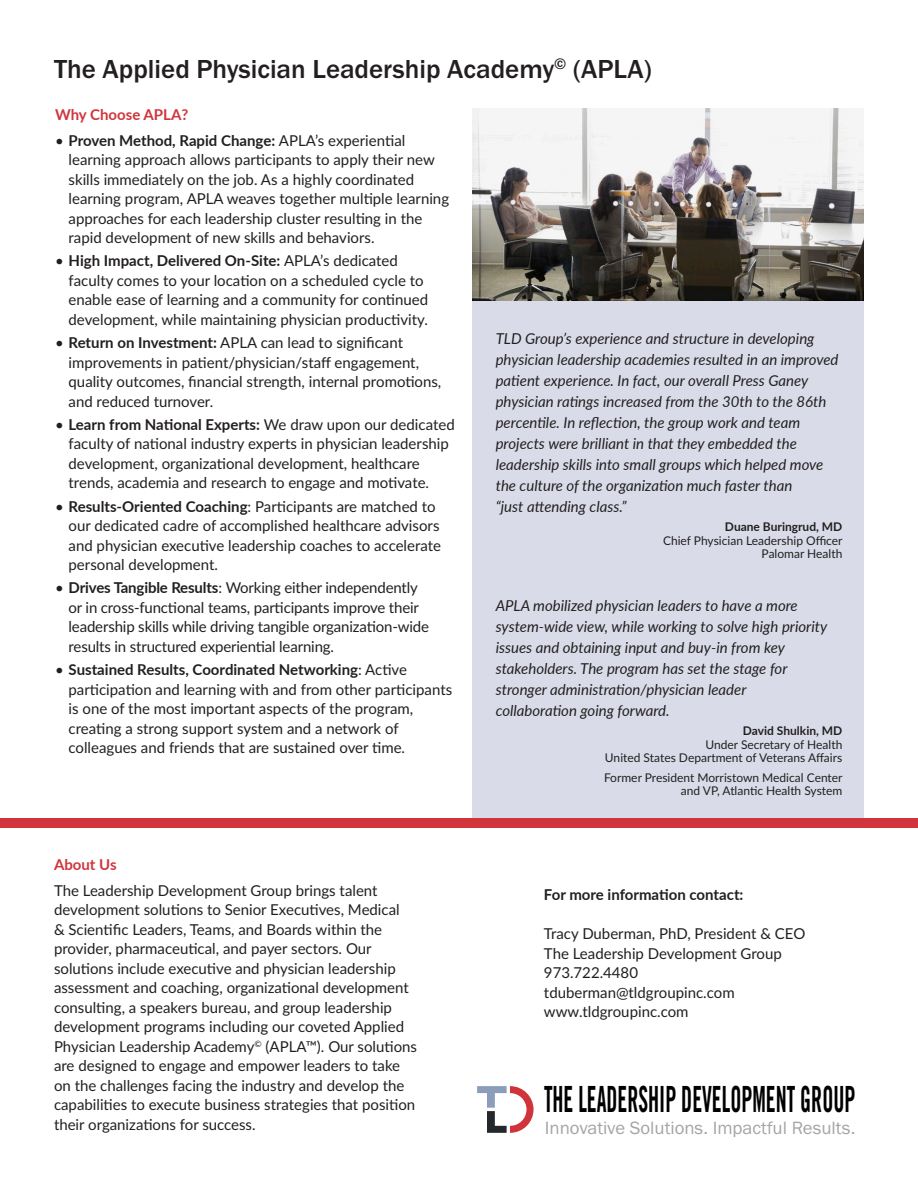
<style>
.page{position:relative;width:918px;height:1188px;background:#fff}
.page>*{position:absolute;margin:0;border:0;box-sizing:border-box;transform-origin:0 0}
.t1{font:36.15px "Trade Gothic Bold Cond Twenty";color:#000;scale:.61 1}
.t2{font:500 27px "Franklin Gothic URW";color:#231f20}
.t3{font:18.45px "Franklin Gothic URW Boo";color:#a5a5a6}
.Bullets_NEW{font:15px/19.5px "Lato";color:#231f20}
.text_NEW{font:15px/19.5px "Lato";color:#231f20}
.text_NEW-2{font:italic 15px/21px "Lato";color:#231f20}
.text_NEW-3{font:700 15px "Lato";color:#231f20}
.RedSubs_NEW{font:700 15px "Lato";color:#d1343b}
.text_NEW-4{font:12px/13.5px "Lato";color:#231f20;text-align:right}
.s1{font-weight:700}
</style>
<div class="page">
<div style="left:472px;top:108px;width:392px;height:716px;background:#d9dce8"></div>
<svg style="left:477px;top:1086px;width:57px;height:47px"></svg>
<div style="left:0;top:819px;width:918px;height:9px;background:#d1343b"></div>
<img style="left:472px;top:108px;width:392px;height:193px">
<p class="t2" style="left:54px;top:53px;width:599px">The Applied Physician Leadership Academy<sup>©</sup> (APLA)</p>
<p class="RedSubs_NEW" style="left:55px;top:104px;width:135px">Why Choose APLA?</p>
<p class="Bullets_NEW" style="left:69px;top:130px;width:382px;text-indent:-14px">• <span class="s1">Proven Method, Rapid Change:</span> APLA’s experiential learning approach allows participants to apply their new skills immediately on the job. As a highly coordinated learning program, APLA weaves together multiple learning approaches for each leadership cluster resulting in the rapid development of new skills and behaviors.</p>
<p class="Bullets_NEW" style="left:69px;top:250px;width:361px;text-indent:-14px">• <span class="s1">High Impact, Delivered On-Site:</span> APLA’s dedicated faculty comes to your location on a scheduled cycle to enable ease of learning and a community for continued development, while maintaining physician productivity.</p>
<p class="Bullets_NEW" style="left:69px;top:332px;width:374px;text-indent:-14px">• <span class="s1">Return on Investment:</span> APLA can lead to significant improvements in patient/physician/staff engagement, quality outcomes, financial strength, internal promotions, and reduced turnover.</p>
<p class="Bullets_NEW" style="left:69px;top:414px;width:388px;text-indent:-14px">• <span class="s1">Learn from National Experts:</span> We draw upon our dedicated faculty of national industry experts in physician leadership development, organizational development, healthcare trends, academia and research to engage and motivate.</p>
<p class="Bullets_NEW" style="left:69px;top:496px;width:374px;text-indent:-14px">• <span class="s1">Results-Oriented Coaching</span>: Participants are matched to our dedicated cadre of accomplished healthcare advisors and physician executive leadership coaches to accelerate personal development.</p>
<p class="Bullets_NEW" style="left:69px;top:578px;width:362px;text-indent:-14px">• <span class="s1">Drives Tangible Results</span>: Working either independently or in cross-functional teams, participants improve their leadership skills while driving tangible organization-wide results in structured experiential learning.</p>
<p class="Bullets_NEW" style="left:69px;top:659px;width:385px;text-indent:-14px">• <span class="s1">Sustained Results, Coordinated Networking</span>: Active participation and learning with and from other participants is one of the most important aspects of the program, creating a strong support system and a network of colleagues and friends that are sustained over time.</p>
<p class="RedSubs_NEW" style="left:54px;top:854px;width:64px">About Us</p>
<p class="text_NEW" style="left:54px;top:880px;width:365px">The Leadership Development Group brings talent development solutions to Senior Executives, Medical<br>&amp; Scientific Leaders, Teams, and Boards within the provider, pharmaceutical, and payer sectors. Our solutions include executive and physician leadership assessment and coaching, organizational development consulting, a speakers bureau, and group leadership development programs including our coveted Applied Physician Leadership Academy<sup>©</sup> (APLA™). Our solutions are designed to engage and empower leaders to take on the challenges facing the industry and develop the capabilities to execute business strategies that position their organizations for success.</p>
<p class="text_NEW-2" style="left:496px;top:327px;width:344px">TLD Group’s experience and structure in developing physician leadership academies resulted in an improved patient experience. In fact, our overall Press Ganey physician ratings increased from the 30th to the 86th percentile. In reflection, the group work and team projects were brilliant in that they embedded the leadership skills into small groups which helped move the culture of the organization much faster than<br>“just attending class.”</p>
<p class="text_NEW-4" style="left:663px;top:519px;width:181px"><span class="s1">Duane Buringrud, MD<br></span>Chief Physician Leadership Officer<br>Palomar Health</p>
<p class="text_NEW-2" style="left:496px;top:594px;width:333px">APLA mobilized physician leaders to have a more system-wide view, while working to solve high priority issues and obtaining input and buy-in from key stakeholders. The program has set the stage for stronger administration/physician leader collaboration going forward.</p>
<p class="text_NEW-4" style="left:605px;top:724px;width:239px"><span class="s1">David Shulkin, MD<br></span>Under Secretary of Health<br>United States Department of Veterans Affairs</p>
<p class="text_NEW-4" style="left:604px;top:770px;width:240px">Former President Morristown Medical Center and VP, Atlantic Health System</p>
<p class="text_NEW-3" style="left:544px;top:884px;width:201px">For more information contact:</p>
<p class="text_NEW" style="left:544px;top:923px;width:263px">Tracy Duberman, PhD, President &amp; CEO</p>
<p class="text_NEW" style="left:544px;top:943px;width:239px">The Leadership Development Group</p>
<p class="text_NEW" style="left:544px;top:962px;width:96px">973.722.4480</p>
<p class="text_NEW" style="left:544px;top:982px;width:192px">tduberman@tldgroupinc.com</p>
<p class="text_NEW" style="left:544px;top:1001px;width:146px">www.tldgroupinc.com</p>
<p class="t1" style="left:544px;top:1077px;width:512px">THE LEADERSHIP DEVELOPMENT GROUP</p>
<p class="t3" style="left:545px;top:1116px;width:312px">Innovative Solutions. Impactful Results.</p>
</div>
